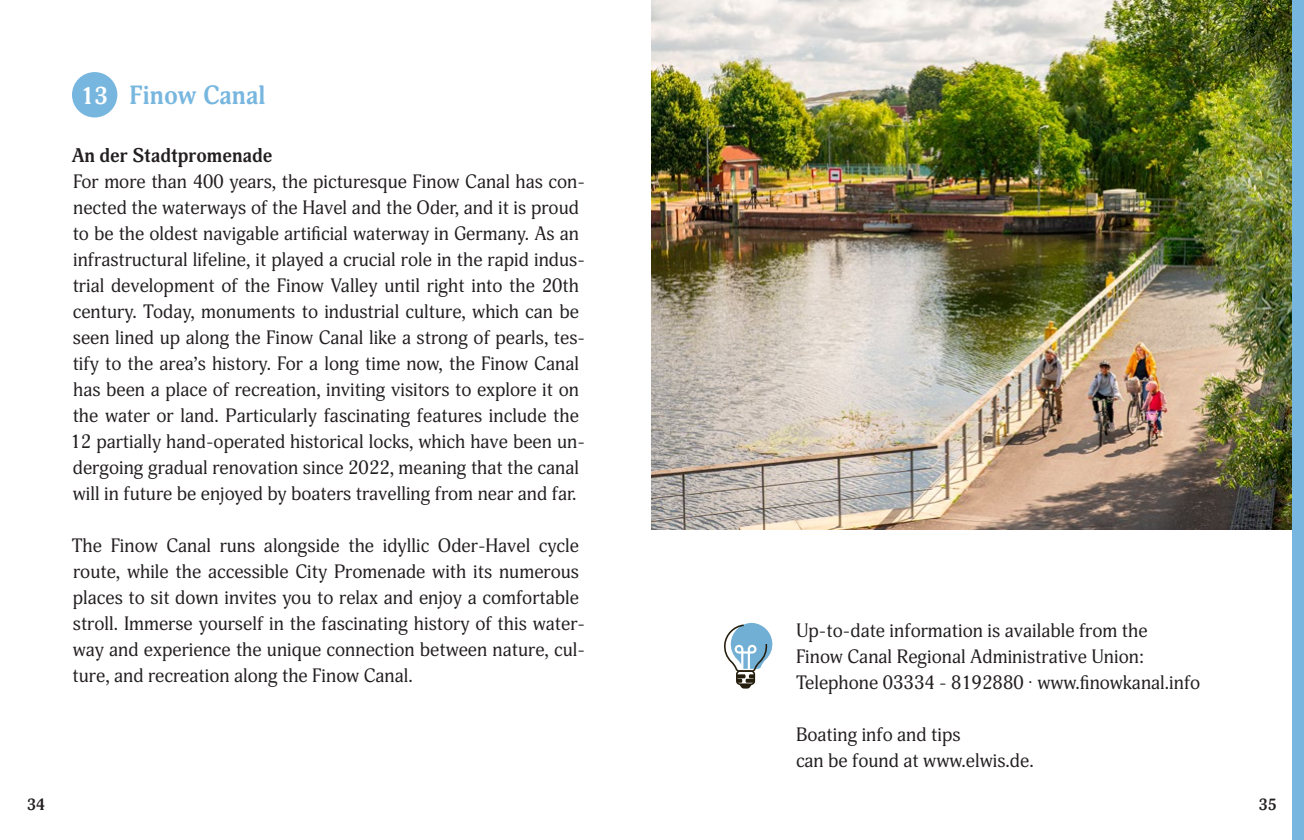
<style>
.page{position:relative;width:1304px;height:840px;background:#fff}
.page>*{position:absolute;margin:0;border:0;box-sizing:border-box;transform-origin:0 0}
.t1{font:700 26px "Adonis";color:#77b6df}
.t2{font:700 19.6px "Adonis";color:#231f20}
.t3{font:19px/26px "Adonis";color:#231f20}
.t4{font:700 16px "Adonis";color:#231f20}
.s1{font-size:24px;color:#fff}
</style>
<div class="page">
<div style="left:72px;top:72px;width:45px;height:45px;background:#77b6df;border-radius:50%"></div>
<svg style="left:724px;top:622px;width:49px;height:66px"></svg>
<img style="left:652px;top:0;width:641px;height:529px">
<div style="left:1293px;top:0;width:11px;height:839px;background:#77b6df"></div>
<h1 class="t1" style="left:81px;top:80px;width:186px"><span class="s1">13</span> Finow Canal</h1>
<p class="t2" style="left:72px;top:144px;width:202px">An der Stadtpromenade</p>
<p class="t3" style="left:71px;top:169px;width:516px">For more than 400 years, the picturesque Finow Canal has con&shy;nected the waterways of the Havel and the Oder, and it is proud to be the oldest navigable artificial waterway in Germany. As an infrastructural lifeline, it played a crucial role in the rapid indus&shy;trial development of the Finow Valley until right into the 20th century. Today, monuments to industrial culture, which can be seen lined up along the Finow Canal like a strong of pearls, tes&shy;tify to the area’s history. For a long time now, the Finow Canal has been a place of recreation, inviting visitors to explore it on the water or land. Particularly fascinating features include the 12 partially hand-operated historical locks, which have been un&shy;dergoing gradual renovation since 2022, meaning that the canal will in future be enjoyed by boaters travelling from near and far.</p>
<p class="t3" style="left:72px;top:533px;width:515px">The Finow Canal runs alongside the idyllic Oder-Havel cycle route, while the accessible City Promenade with its numerous places to sit down invites you to relax and enjoy a comfortable stroll. Immerse yourself in the fascinating history of this water&shy;way and experience the unique connection between nature, cul&shy;ture, and recreation along the Finow Canal.</p>
<p class="t3" style="left:796px;top:618px;width:406px">Up-to-date information is available from the<br>Finow Canal Regional Administrative Union:<br>Telephone 03334 - 8192880 · www.finowkanal.info</p>
<p class="t3" style="left:796px;top:722px;width:239px">Boating info and tips<br>can be found at www.elwis.de.</p>
<p class="t4" style="left:27px;top:794px;width:20px">34</p>
<p class="t4" style="left:1259px;top:794px;width:20px">35</p>
</div>
